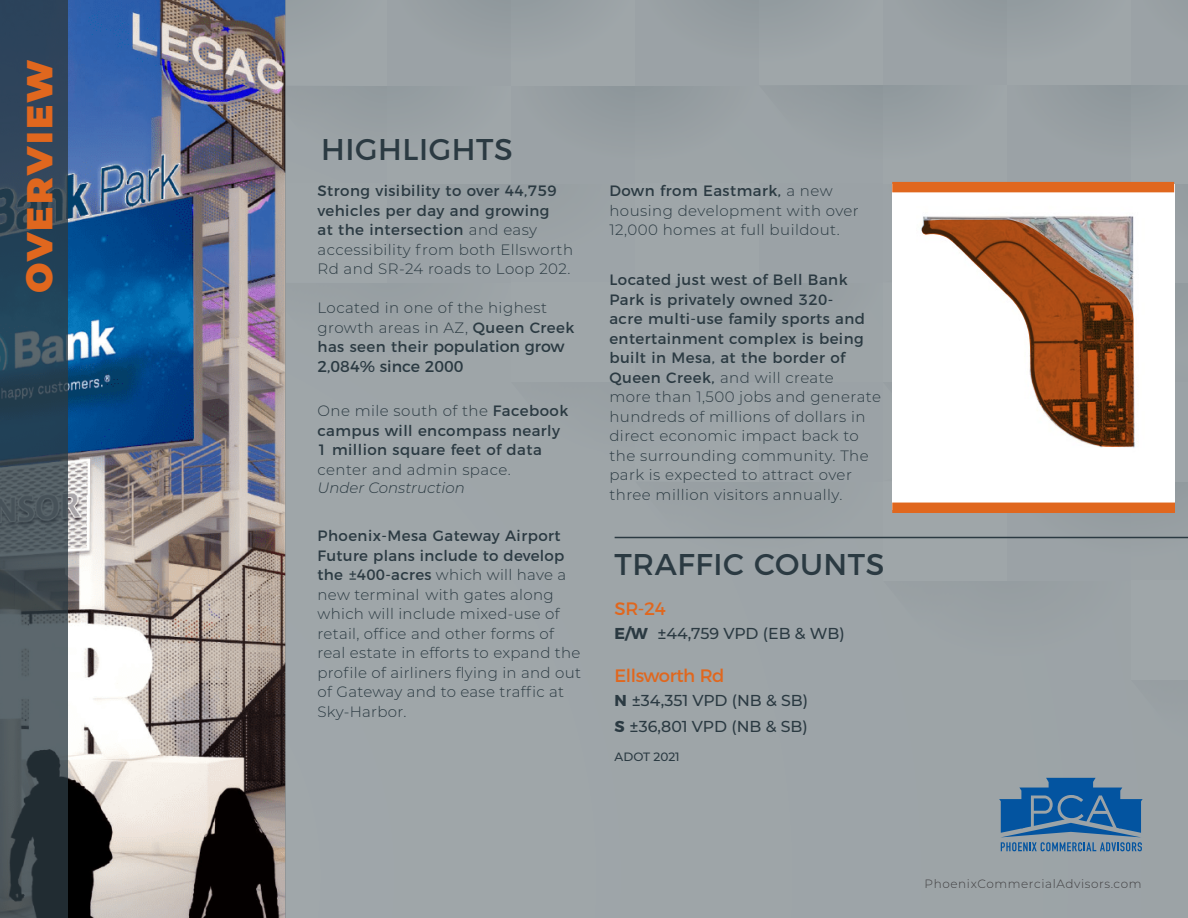
<style>
.page{position:relative;width:1188px;height:918px;background:#fff}
.page>*{position:absolute;margin:0;border:0;box-sizing:border-box;transform-origin:0 0}
.t1{font:900 36px "Montserrat";letter-spacing:.07em;color:#e0671e}
.t2{font:30px "Montserrat";letter-spacing:.02em;color:#2b3a42}
.t3{font:18px "Montserrat";letter-spacing:-.025em;color:#e0671e}
.t4{font:500 15.75px/25.5px "Montserrat";color:#2b3a42}
.t5{font:15.75px/19.5px "Montserrat";color:#2b3a42}
.t6{font:300 15px/19.5px "Montserrat";letter-spacing:.03em;color:#2b3a42}
.t7{font:15px/19.5px "Montserrat";letter-spacing:.03em;color:#2b3a42}
.t8{font:italic 300 15px "Montserrat";color:#2b3a42}
.t9{font:300 12px "Montserrat";letter-spacing:.05em;color:#414042}
.t10{font:500 12px "Montserrat";color:#2b3a42}
.s1{font-weight:300}
.s2{font-weight:400}
.s3{font-size:15px}
.s4{font-weight:700}
</style>
<div class="page">
<img style="left:68px;top:0;width:217px;height:918px">
<div style="left:285px;top:0;width:903px;height:918px;background:#9da4a8"></div>
<hr style="left:615px;top:537px;width:573px;height:1px;background:#2b3a42">
<svg style="left:999px;top:778px;width:144px;height:73px"></svg>
<svg style="left:0;top:0;width:68px;height:918px"></svg>
<div style="left:892px;top:192px;width:282px;height:311px;background:#fff"></div>
<div style="left:892px;top:182px;width:282px;height:10px;background:#e0671e"></div>
<div style="left:892px;top:503px;width:283px;height:10px;background:#e0671e"></div>
<svg style="left:920px;top:219px;width:214px;height:229px"></svg>
<h1 class="t1" style="left:13px;top:293px;width:235px;rotate:-90deg">OVERVIEW</h1>
<h2 class="t2" style="left:321px;top:125px;width:193px">HIGHLIGHTS</h2>
<p class="t7" style="left:318px;top:180px;width:257px">Strong visibility to over 44,759 vehicles per day and growing<br>at the intersection <span class="s1">and easy accessibility from both Ellsworth<br>Rd and SR-24 roads to Loop 202.</span></p>
<p class="t6" style="left:318px;top:298px;width:258px">Located in one of the highest growth areas in AZ, <span class="s2">Queen Creek</span></p>
<p class="t5" style="left:318px;top:336px;width:249px"><span class="s3">has seen their</span> population grow<br>2,084% since 2000</p>
<p class="t7" style="left:318px;top:400px;width:252px"><span class="s1">One mile south of the</span> Facebook campus will encompass nearly<br>1 million square feet of data</p>
<p class="t6" style="left:318px;top:459px;width:195px">center and admin space.</p>
<p class="t8" style="left:318px;top:477px;width:149px">Under Construction</p>
<p class="t6" style="left:318px;top:526px;width:265px"><span class="s2">Phoenix-Mesa Gateway Airport<br>Future plans include to develop the ±400-acres</span> which will have a new terminal with gates along which will include mixed-use of retail, office and other forms of real estate in efforts to expand the profile of airliners flying in and out of Gateway and to ease traffic at<br>Sky-Harbor.</p>
<p class="t6" style="left:609px;top:181px;width:251px"><span class="s2">Down from Eastmark,</span> a new housing development with over<br>12,000 homes at full buildout.</p>
<p class="t6" style="left:609px;top:270px;width:273px"><span class="s2">Located just west of Bell Bank<br>Park is privately owned 320-<br>acre multi-use family sports and entertainment complex is being built in Mesa, at the border of<br>Queen Creek,</span> and will create<br>more than 1,500 jobs and generate hundreds of millions of dollars in direct economic impact back to the surrounding community. The park is expected to attract over three million visitors annually.</p>
<h2 class="t2" style="left:615px;top:540px;width:271px">TRAFFIC COUNTS</h2>
<p class="t3" style="left:615px;top:594px;width:53px">SR-24</p>
<p class="t4" style="left:615px;top:620px;width:232px"><span class="s4">E/W</span> ±44,759 VPD (EB &amp; WB)</p>
<p class="t3" style="left:615px;top:661px;width:111px">Ellsworth Rd</p>
<p class="t4" style="left:615px;top:687px;width:195px"><span class="s4">N</span> ±34,351 VPD (NB &amp; SB)<br><span class="s4">S</span> ±36,801 VPD (NB &amp; SB)</p>
<p class="t10" style="left:615px;top:749px;width:67px">ADOT 2021</p>
<p class="t9" style="left:925px;top:876px;width:218px">PhoenixCommercialAdvisors.com</p>
</div>
